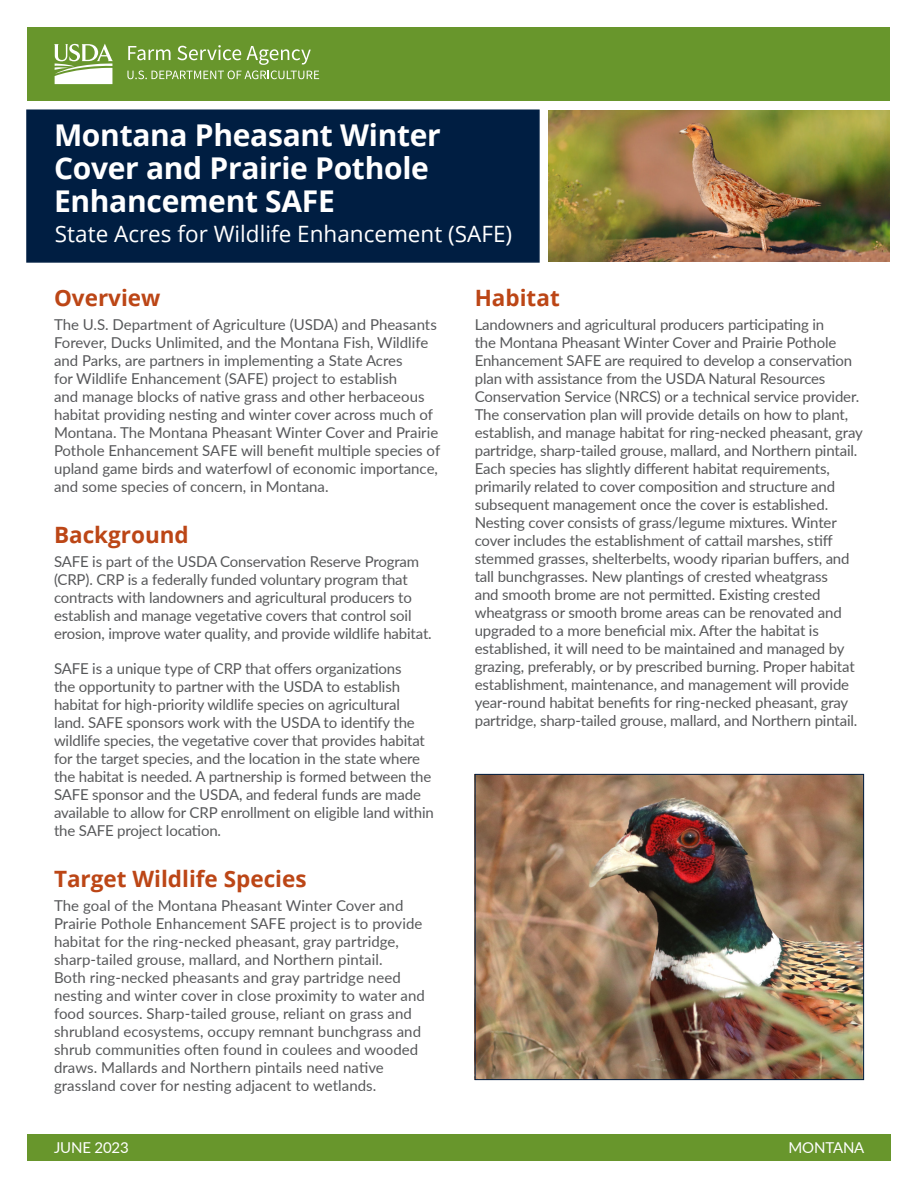
<style>
.page{position:relative;width:918px;height:1188px;background:#fff}
.page>*{position:absolute;margin:0;border:0;box-sizing:border-box;transform-origin:0 0}
.Fact_Sheet_Title{font:700 30px/33px "Open Sans";letter-spacing:-.01em;color:#fff}
.Body_Subhead{font:700 22.5px "Open Sans";color:#bc4616}
.Fact_Sheet_Subtitle{font:22.5px "Open Sans";color:#fff}
.Body_Text{font:15px/18px "Lato";letter-spacing:-.01em;color:#57585a}
.Body_Text_White{font:15px "Lato";letter-spacing:-.01em;color:#fff}
</style>
<div class="page">
<div style="left:27px;top:1134px;width:864px;height:27px;background:#68962c"></div>
<div style="left:26px;top:109px;width:514px;height:154px;background:#001e42;border:2px solid #001e42"></div>
<div style="left:27px;top:27px;width:863px;height:74px;background:#68962c"></div>
<svg style="left:127px;top:45px;width:192px;height:34px"></svg>
<svg style="left:54px;top:44px;width:59px;height:40px"></svg>
<img style="left:549px;top:110px;width:341px;height:152px">
<img style="left:477px;top:776px;width:385px;height:302px">
<div style="left:475px;top:774px;width:389px;height:306px;border:1px solid #001e42"></div>
<h1 class="Fact_Sheet_Title" style="left:54px;top:118px;width:388px">Montana Pheasant Winter<br>Cover and Prairie Pothole<br>Enhancement SAFE</h1>
<h1 class="Fact_Sheet_Subtitle" style="left:55px;top:218px;width:459px">State Acres for Wildlife Enhancement (SAFE)</h1>
<h2 class="Body_Subhead" style="left:54px;top:282px;width:108px">Overview</h2>
<p class="Body_Text" style="left:54px;top:315px;width:388px">The U.S. Department of Agriculture (USDA) and Pheasants Forever, Ducks Unlimited, and the Montana Fish, Wildlife and Parks, are partners in implementing a State Acres<br>for Wildlife Enhancement (SAFE) project to establish<br>and manage blocks of native grass and other herbaceous habitat providing nesting and winter cover across much of Montana. The Montana Pheasant Winter Cover and Prairie Pothole Enhancement SAFE will benefit multiple species of upland game birds and waterfowl of economic importance, and some species of concern, in Montana.</p>
<h2 class="Body_Subhead" style="left:54px;top:519px;width:136px">Background</h2>
<p class="Body_Text" style="left:54px;top:552px;width:379px">SAFE is part of the USDA Conservation Reserve Program (CRP). CRP is a federally funded voluntary program that contracts with landowners and agricultural producers to establish and manage vegetative covers that control soil erosion, improve water quality, and provide wildlife habitat.</p>
<p class="Body_Text" style="left:54px;top:659px;width:381px">SAFE is a unique type of CRP that offers organizations<br>the opportunity to partner with the USDA to establish habitat for high-priority wildlife species on agricultural land. SAFE sponsors work with the USDA to identify the wildlife species, the vegetative cover that provides habitat for the target species, and the location in the state where the habitat is needed. A partnership is formed between the SAFE sponsor and the USDA, and federal funds are made available to allow for CRP enrollment on eligible land within the SAFE project location.</p>
<h2 class="Body_Subhead" style="left:54px;top:863px;width:254px">Target Wildlife Species</h2>
<p class="Body_Text" style="left:54px;top:896px;width:372px">The goal of the Montana Pheasant Winter Cover and Prairie Pothole Enhancement SAFE project is to provide habitat for the ring-necked pheasant, gray partridge, sharp-tailed grouse, mallard, and Northern pintail.<br>Both ring-necked pheasants and gray partridge need nesting and winter cover in close proximity to water and food sources. Sharp-tailed grouse, reliant on grass and shrubland ecosystems, occupy remnant bunchgrass and shrub communities often found in coulees and wooded draws. Mallards and Northern pintails need native grassland cover for nesting adjacent to wetlands.</p>
<h2 class="Body_Subhead" style="left:475px;top:282px;width:87px">Habitat</h2>
<p class="Body_Text" style="left:475px;top:315px;width:390px">Landowners and agricultural producers participating in<br>the Montana Pheasant Winter Cover and Prairie Pothole Enhancement SAFE are required to develop a conservation plan with assistance from the USDA Natural Resources Conservation Service (NRCS) or a technical service provider.<br>The conservation plan will provide details on how to plant, establish, and manage habitat for ring-necked pheasant, gray partridge, sharp-tailed grouse, mallard, and Northern pintail.<br>Each species has slightly different habitat requirements, primarily related to cover composition and structure and subsequent management once the cover is established.<br>Nesting cover consists of grass/legume mixtures. Winter cover includes the establishment of cattail marshes, stiff stemmed grasses, shelterbelts, woody riparian buffers, and tall bunchgrasses. New plantings of crested wheatgrass<br>and smooth brome are not permitted. Existing crested wheatgrass or smooth brome areas can be renovated and upgraded to a more beneficial mix. After the habitat is established, it will need to be maintained and managed by grazing, preferably, or by prescribed burning. Proper habitat establishment, maintenance, and management will provide year-round habitat benefits for ring-necked pheasant, gray partridge, sharp-tailed grouse, mallard, and Northern pintail.</p>
<p class="Body_Text_White" style="left:54px;top:1137px;width:76px">JUNE 2023</p>
<p class="Body_Text_White" style="left:788px;top:1137px;width:78px">MONTANA</p>
</div>
